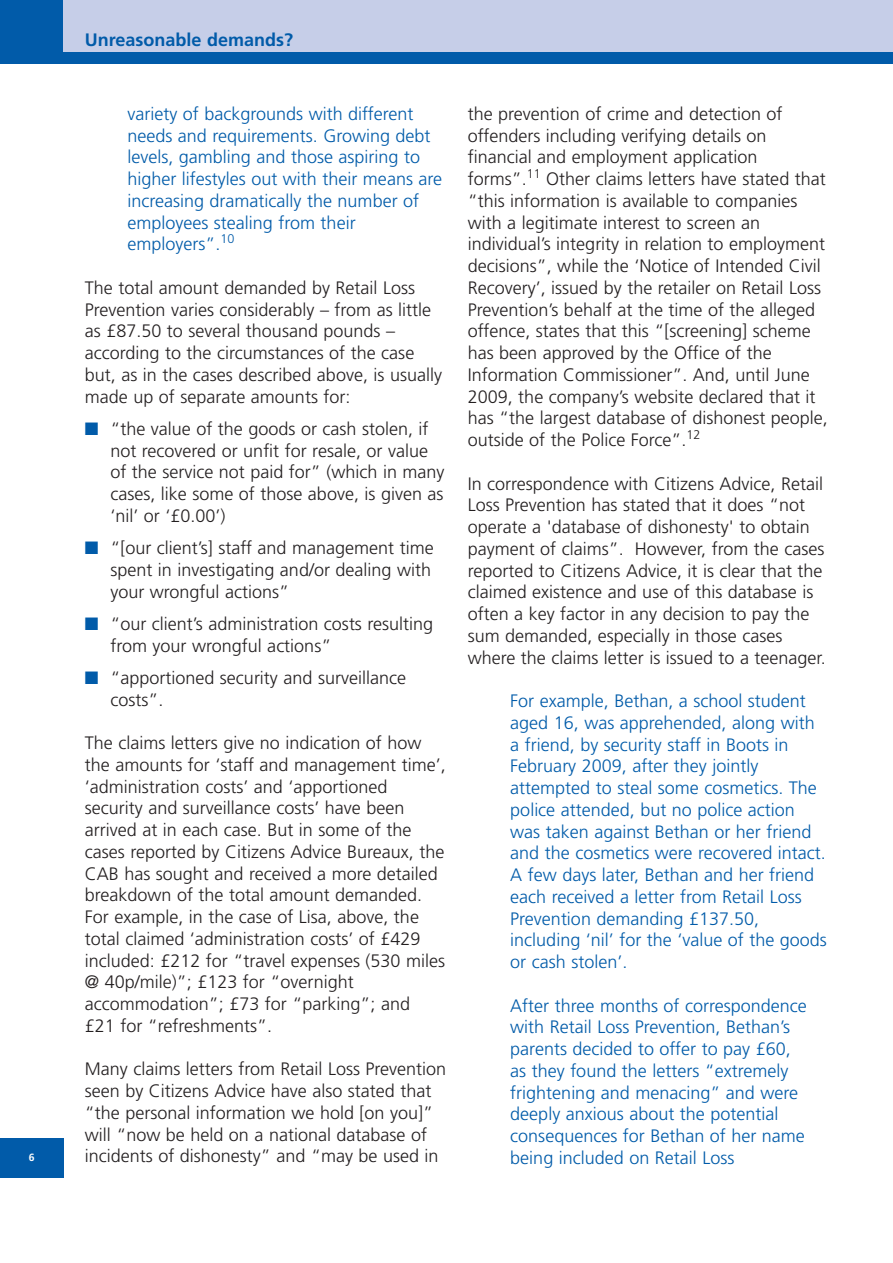
<style>
.page{position:relative;width:893px;height:1263px;background:#fff}
.page>*{position:absolute;margin:0;border:0;box-sizing:border-box;transform-origin:0 0}
.t1{font:300 18px/21.8px "Frutiger";color:#231f20}
.t2{font:300 18px/21.8px "Frutiger";color:#015ba9}
.t3{font:700 18px "Frutiger";color:#015ba9}
.t4{font:700 10.5px "Frutiger";color:#fff}
.s1{color:#015ba9}
</style>
<div class="page">
<div style="left:0;top:0;width:892px;height:64px;background:#015ba9"></div>
<div style="left:0;top:1139px;width:64px;height:39px;background:#015ba9"></div>
<div style="left:64px;top:0;width:828px;height:51px;background:#c6cee8"></div>
<p class="t4" style="left:29px;top:1153px;width:7px">6</p>
<p class="t3" style="left:85px;top:32px;width:210px">Unreasonable demands?</p>
<p class="t2" style="left:127px;top:104px;width:316px">variety of backgrounds with different needs and requirements. Growing debt levels, gambling and those aspiring to higher lifestyles out with their means are increasing dramatically the number of employees stealing from their employers”.<sup>10</sup></p>
<p class="t1" style="left:85px;top:278px;width:358px">The total amount demanded by Retail Loss Prevention varies considerably – from as little as £87.50 to several thousand pounds – according to the circumstances of the case but, as in the cases described above, is usually made up of separate amounts for:</p>
<p class="t1" style="left:110px;top:419px;width:335px;text-indent:-26px"><span class="s1">■</span> “the value of the goods or cash stolen, if not recovered or unfit for resale, or value of the service not paid for” (which in many cases, like some of those above, is given as ‘nil’ or ‘£0.00’)</p>
<p class="t1" style="left:110px;top:538px;width:325px;text-indent:-26px"><span class="s1">■</span> “[our client’s] staff and management time spent in investigating and/or dealing with your wrongful actions”</p>
<p class="t1" style="left:110px;top:614px;width:324px;text-indent:-26px"><span class="s1">■</span> “our client’s administration costs resulting from your wrongful actions”</p>
<p class="t1" style="left:110px;top:668px;width:297px;text-indent:-26px"><span class="s1">■</span> “apportioned security and surveillance costs”.</p>
<p class="t1" style="left:85px;top:733px;width:362px">The claims letters give no indication of how the amounts for ‘staff and management time’, ‘administration costs’ and ‘apportioned security and surveillance costs’ have been arrived at in each case. But in some of the cases reported by Citizens Advice Bureaux, the CAB has sought and received a more detailed breakdown of the total amount demanded.<br>For example, in the case of Lisa, above, the total claimed ‘administration costs’ of £429 included: £212 for “travel expenses (530 miles @ 40p/mile)”; £123 for “overnight accommodation”; £73 for “parking”; and<br>£21 for “refreshments”.</p>
<p class="t1" style="left:85px;top:1060px;width:363px">Many claims letters from Retail Loss Prevention seen by Citizens Advice have also stated that “the personal information we hold [on you]” will “now be held on a national database of incidents of dishonesty” and “may be used in</p>
<p class="t1" style="left:468px;top:104px;width:362px">the prevention of crime and detection of offenders including verifying details on financial and employment application forms”.<sup>11</sup> Other claims letters have stated that “this information is available to companies with a legitimate interest to screen an individual’s integrity in relation to employment decisions”, while the ‘Notice of Intended Civil Recovery’, issued by the retailer on Retail Loss Prevention’s behalf at the time of the alleged offence, states that this “[screening] scheme has been approved by the Office of the Information Commissioner”. And, until June 2009, the company’s website declared that it has “the largest database of dishonest people, outside of the Police Force”.<sup>12</sup></p>
<p class="t1" style="left:468px;top:474px;width:359px">In correspondence with Citizens Advice, Retail Loss Prevention has stated that it does “not operate a 'database of dishonesty' to obtain payment of claims”. However, from the cases reported to Citizens Advice, it is clear that the claimed existence and use of this database is often a key factor in any decision to pay the sum demanded, especially in those cases where the claims letter is issued to a teenager.</p>
<p class="t2" style="left:510px;top:691px;width:318px">For example, Bethan, a school student aged 16, was apprehended, along with a friend, by security staff in Boots in February 2009, after they jointly attempted to steal some cosmetics. The police attended, but no police action was taken against Bethan or her friend and the cosmetics were recovered intact.<br>A few days later, Bethan and her friend each received a letter from Retail Loss Prevention demanding £137.50, including ‘nil’ for the ‘value of the goods or cash stolen’.</p>
<p class="t2" style="left:510px;top:996px;width:298px">After three months of correspondence with Retail Loss Prevention, Bethan’s parents decided to offer to pay £60, as they found the letters “extremely frightening and menacing” and were deeply anxious about the potential consequences for Bethan of her name being included on Retail Loss</p>
</div>
